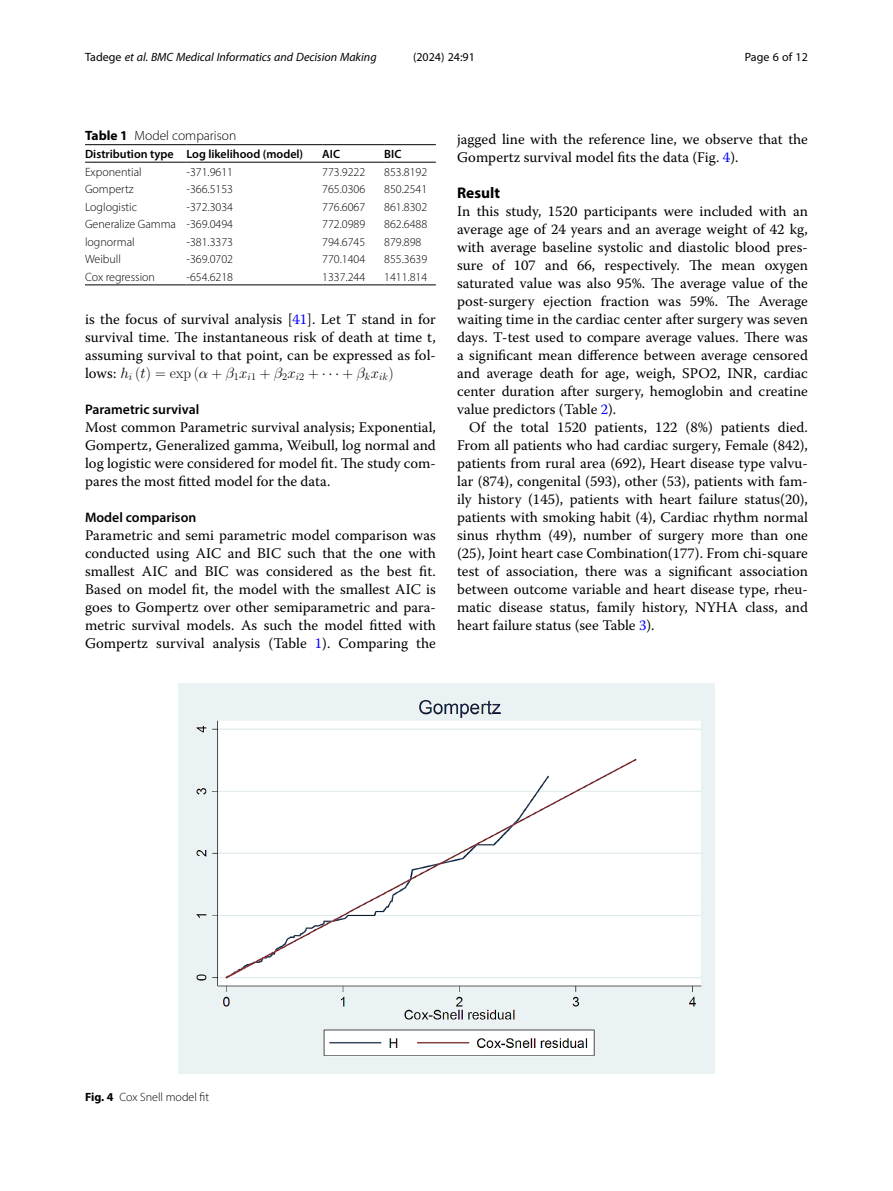
<style>
.page{position:relative;width:893px;height:1191px;background:#fff}
.page>*{position:absolute;margin:0;border:0;box-sizing:border-box;transform-origin:0 0}
.Head_1{font:700 15.45px "Myriad Pro";color:#000}
.Body_Text{font:14.85px "CMMI12";color:#000}
.Body_Text-2{font:14.7px/18px "Warnock Pro";color:#000;text-align:justify}
.Body_Text_Indent{font:14.7px/18px "Warnock Pro";color:#000;text-align:justify}
.Head_2{font:600 13.8px "Myriad Pro";color:#000}
.Table_Caption{font:300 13.5px "Myriad Pro";color:#000}
.Table_Body{font:300 12px "Myriad Pro";color:#000}
.t1{font:italic 12px "Myriad Pro";color:#000}
.Table_Head{font:600 12px "Myriad Pro";color:#000}
.Figure_Caption{font:300 12px "Myriad Pro";color:#000}
.t2{font:12px "Myriad Pro";color:#000}
.s1{font-style:normal}
.s2{font-weight:700}
.s3{color:#00f}
.s4{font-family:"Warnock Pro";font-size:14.7px}
.s5{font-family:"CMR17"}
.s6{font-family:"SFRM1728"}
.s7{font-family:"CMSY10"}
</style>
<div class="page">
<hr style="left:85px;top:162px;width:101px;height:1px;background:#000">
<hr style="left:186px;top:144px;width:136px;height:1px;background:#000">
<hr style="left:186px;top:162px;width:136px;height:1px;background:#000">
<hr style="left:322px;top:144px;width:62px;height:1px;background:#000">
<hr style="left:322px;top:162px;width:62px;height:1px;background:#000">
<hr style="left:384px;top:144px;width:52px;height:1px;background:#000">
<hr style="left:384px;top:162px;width:52px;height:1px;background:#000">
<hr style="left:85px;top:285px;width:101px;height:1px;background:#000">
<hr style="left:186px;top:285px;width:136px;height:1px;background:#000">
<hr style="left:322px;top:285px;width:62px;height:1px;background:#000">
<hr style="left:384px;top:285px;width:52px;height:1px;background:#000">
<hr style="left:85px;top:144px;width:101px;height:1px;background:#000">
<img style="left:178px;top:683px;width:536px;height:391px">
<p class="t1" style="left:85px;top:50px;width:293px"><span class="s1">Tadege</span> et al. BMC Medical Informatics and Decision Making</p>
<p class="t2" style="left:413px;top:50px;width:63px">(2024) 24:91</p>
<p class="t2" style="left:745px;top:50px;width:65px">Page 6 of 12</p>
<p class="Table_Caption" style="left:85px;top:128px;width:153px"><span class="s2">Table 1</span> Model comparison</p>
<p class="Table_Head" style="left:85px;top:146px;width:90px">Distribution type</p>
<p class="Table_Head" style="left:186px;top:146px;width:118px">Log likelihood (model)</p>
<p class="Table_Head" style="left:322px;top:146px;width:19px">AIC</p>
<p class="Table_Head" style="left:384px;top:146px;width:19px">BIC</p>
<p class="Table_Body" style="left:85px;top:164px;width:58px">Exponential</p>
<p class="Table_Body" style="left:186px;top:164px;width:48px">-371.9611</p>
<p class="Table_Body" style="left:322px;top:164px;width:45px">773.9222</p>
<p class="Table_Body" style="left:384px;top:164px;width:45px">853.8192</p>
<p class="Table_Body" style="left:85px;top:182px;width:50px">Gompertz</p>
<p class="Table_Body" style="left:186px;top:182px;width:48px">-366.5153</p>
<p class="Table_Body" style="left:322px;top:182px;width:45px">765.0306</p>
<p class="Table_Body" style="left:384px;top:182px;width:45px">850.2541</p>
<p class="Table_Body" style="left:85px;top:199px;width:53px">Loglogistic</p>
<p class="Table_Body" style="left:186px;top:199px;width:48px">-372.3034</p>
<p class="Table_Body" style="left:322px;top:199px;width:45px">776.6067</p>
<p class="Table_Body" style="left:384px;top:199px;width:45px">861.8302</p>
<p class="Table_Body" style="left:85px;top:217px;width:92px">Generalize Gamma</p>
<p class="Table_Body" style="left:186px;top:217px;width:48px">-369.0494</p>
<p class="Table_Body" style="left:322px;top:217px;width:45px">772.0989</p>
<p class="Table_Body" style="left:384px;top:217px;width:45px">862.6488</p>
<p class="Table_Body" style="left:85px;top:234px;width:51px">lognormal</p>
<p class="Table_Body" style="left:186px;top:234px;width:48px">-381.3373</p>
<p class="Table_Body" style="left:322px;top:234px;width:45px">794.6745</p>
<p class="Table_Body" style="left:384px;top:234px;width:39px">879.898</p>
<p class="Table_Body" style="left:85px;top:252px;width:37px">Weibull</p>
<p class="Table_Body" style="left:186px;top:252px;width:48px">-369.0702</p>
<p class="Table_Body" style="left:322px;top:252px;width:45px">770.1404</p>
<p class="Table_Body" style="left:384px;top:252px;width:45px">855.3639</p>
<p class="Table_Body" style="left:85px;top:269px;width:71px">Cox regression</p>
<p class="Table_Body" style="left:186px;top:269px;width:48px">-654.6218</p>
<p class="Table_Body" style="left:322px;top:269px;width:45px">1337.244</p>
<p class="Table_Body" style="left:384px;top:269px;width:45px">1411.814</p>
<p class="Body_Text-2" style="left:85px;top:310px;width:352px">is the focus of survival analysis [<span class="s3">41</span>]. Let T stand in for survival time. The instantaneous risk of death at time t, assuming survival to that point, can be expressed as fol-</p>
<p class="Body_Text" style="left:85px;top:367px;width:310px"><span class="s4">lows:</span> h<sub>i</sub> <span class="s5">(</span>t<span class="s5">) =</span> <span class="s6">exp</span> <span class="s5">(</span>α <span class="s5">+</span> β<sub>1</sub>x<sub>i</sub><sub>1</sub> <span class="s5">+</span> β<sub>2</sub>x<sub>i</sub><sub>2</sub> <span class="s5">+</span> <span class="s7">···</span> <span class="s5">+</span> β<sub>k</sub>x<sub>ik</sub><span class="s5">)</span></p>
<p class="Head_2" style="left:85px;top:401px;width:116px">Parametric survival</p>
<p class="Body_Text-2" style="left:85px;top:418px;width:352px">Most common Parametric survival analysis; Exponential, Gompertz, Generalized gamma, Weibull, log normal and log logistic were considered for model fit. The study com&shy;pares the most fitted model for the data.</p>
<p class="Head_2" style="left:85px;top:509px;width:113px">Model comparison</p>
<p class="Body_Text-2" style="left:85px;top:526px;width:352px">Parametric and semi parametric model comparison was conducted using AIC and BIC such that the one with smallest AIC and BIC was considered as the best fit.<br>Based on model fit, the model with the smallest AIC is goes to Gompertz over other semiparametric and para&shy;metric survival models. As such the model fitted with Gompertz survival analysis (Table <span class="s3">1</span>). Comparing the</p>
<p class="Body_Text-2" style="left:457px;top:130px;width:352px">jagged line with the reference line, we observe that the<br>Gompertz survival model fits the data (Fig. <span class="s3">4</span>).</p>
<p class="Head_1" style="left:457px;top:183px;width:44px">Result</p>
<p class="Body_Text-2" style="left:457px;top:202px;width:352px">In this study, 1520 participants were included with an average age of 24 years and an average weight of 42 kg, with average baseline systolic and diastolic blood pres&shy;sure of 107 and 66, respectively. The mean oxygen saturated value was also 95%. The average value of the post-surgery ejection fraction was 59%. The Average waiting time in the cardiac center after surgery was seven days. T-test used to compare average values. There was a significant mean difference between average censored and average death for age, weigh, SPO2, INR, cardiac center duration after surgery, hemoglobin and creatine value predictors (Table <span class="s3">2</span>).</p>
<p class="Body_Text_Indent" style="left:457px;top:418px;width:352px;text-indent:12px">Of the total 1520 patients, 122 (8%) patients died.<br>From all patients who had cardiac surgery, Female (842), patients from rural area (692), Heart disease type valvu&shy;lar (874), congenital (593), other (53), patients with fam&shy;ily history (145), patients with heart failure status(20), patients with smoking habit (4), Cardiac rhythm normal sinus rhythm (49), number of surgery more than one (25), Joint heart case Combination(177). From chi-square test of association, there was a significant association between outcome variable and heart disease type, rheu&shy;matic disease status, family history, NYHA class, and heart failure status (see Table <span class="s3">3</span>).</p>
<p class="Figure_Caption" style="left:85px;top:1089px;width:126px"><span class="s2">Fig. 4</span> Cox Snell model fit</p>
</div>
